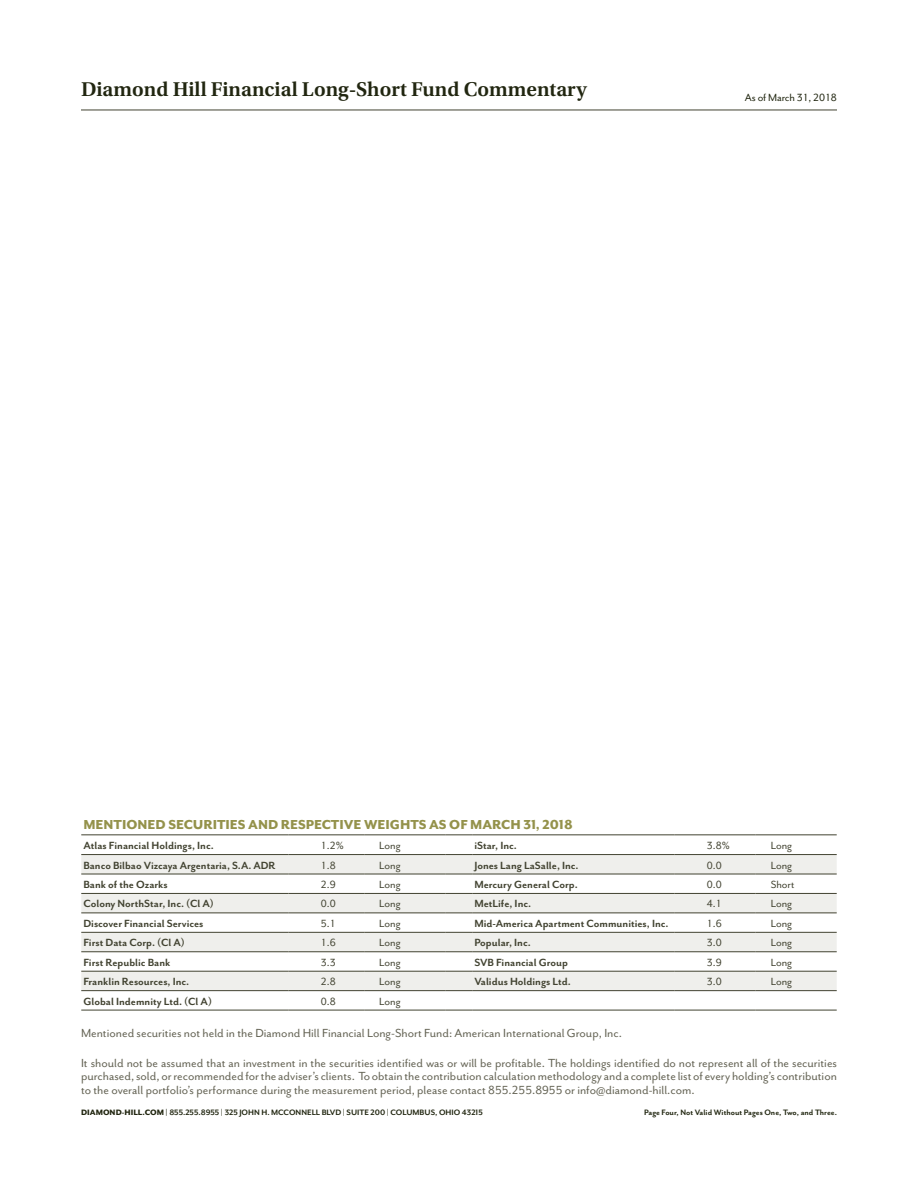
<style>
.page{position:relative;width:918px;height:1188px;background:#fff}
.page>*{position:absolute;margin:0;border:0;box-sizing:border-box;transform-origin:0 0}
._1A_Head_U_14_15__ru{font:600 21px "Utopia Std";color:#212610}
._5A_Table_Head_Eaves{font:800 15px "Mr Eaves San OT";color:#94924b}
._8A_Disclosure_E_9_9{font:13.5px/13.5px "Mr Eaves San OT";color:#646354;text-align:justify}
._6E_Performers_Row{font:700 12px "Mr Eaves San OT";color:#424331}
._6E_Performers_Row-2{font:12px "Mr Eaves San OT";color:#424331}
.t1{font:12px "Mr Eaves San OT";letter-spacing:-.01em;color:#212610}
.t2{font:700 9px "Mr Eaves San OT";color:#212610}
.s1{font-weight:800}
</style>
<div class="page">
<svg style="left:81px;top:109px;width:756px;height:1px"></svg>
<hr style="left:81px;top:110px;width:756px;height:1px;background:#424331">
<svg style="left:81px;top:855px;width:756px;height:135px;fill:#efefec"></svg>
<hr style="left:81px;top:893px;width:208px;height:1px;background:#424331">
<hr style="left:289px;top:893px;width:75px;height:1px;background:#424331">
<hr style="left:364px;top:893px;width:81px;height:1px;background:#424331">
<svg style="left:445px;top:893px;width:27px;height:1px"></svg>
<hr style="left:81px;top:952px;width:208px;height:1px;background:#424331">
<hr style="left:289px;top:952px;width:75px;height:1px;background:#424331">
<hr style="left:364px;top:952px;width:81px;height:1px;background:#424331">
<svg style="left:445px;top:952px;width:27px;height:1px"></svg>
<hr style="left:81px;top:971px;width:208px;height:1px;background:#424331">
<hr style="left:289px;top:971px;width:75px;height:1px;background:#424331">
<hr style="left:364px;top:971px;width:81px;height:1px;background:#424331">
<svg style="left:445px;top:971px;width:27px;height:1px"></svg>
<hr style="left:81px;top:990px;width:208px;height:1px;background:#424331">
<hr style="left:289px;top:990px;width:75px;height:1px;background:#424331">
<hr style="left:364px;top:990px;width:81px;height:1px;background:#424331">
<svg style="left:445px;top:990px;width:27px;height:1px"></svg>
<hr style="left:81px;top:1010px;width:208px;height:1px;background:#424331">
<hr style="left:289px;top:1010px;width:75px;height:1px;background:#424331">
<hr style="left:364px;top:1010px;width:81px;height:1px;background:#424331">
<svg style="left:445px;top:1010px;width:27px;height:1px"></svg>
<hr style="left:81px;top:913px;width:208px;height:1px;background:#424331">
<hr style="left:289px;top:913px;width:75px;height:1px;background:#424331">
<hr style="left:364px;top:913px;width:81px;height:1px;background:#424331">
<svg style="left:445px;top:913px;width:27px;height:1px"></svg>
<hr style="left:81px;top:932px;width:208px;height:1px;background:#424331">
<hr style="left:289px;top:932px;width:75px;height:1px;background:#424331">
<hr style="left:364px;top:932px;width:81px;height:1px;background:#424331">
<svg style="left:445px;top:932px;width:27px;height:1px"></svg>
<hr style="left:81px;top:854px;width:208px;height:1px;background:#424331">
<hr style="left:289px;top:854px;width:75px;height:1px;background:#424331">
<hr style="left:364px;top:854px;width:81px;height:1px;background:#424331">
<svg style="left:445px;top:854px;width:27px;height:1px"></svg>
<hr style="left:81px;top:874px;width:208px;height:1px;background:#424331">
<hr style="left:289px;top:874px;width:75px;height:1px;background:#424331">
<hr style="left:364px;top:874px;width:81px;height:1px;background:#424331">
<svg style="left:445px;top:874px;width:27px;height:1px"></svg>
<hr style="left:81px;top:835px;width:208px;height:1px;background:#424331">
<hr style="left:289px;top:835px;width:75px;height:1px;background:#424331">
<hr style="left:364px;top:835px;width:81px;height:1px;background:#424331">
<svg style="left:445px;top:835px;width:27px;height:1px"></svg>
<hr style="left:472px;top:835px;width:203px;height:1px;background:#424331">
<hr style="left:675px;top:835px;width:81px;height:1px;background:#424331">
<hr style="left:756px;top:835px;width:81px;height:1px;background:#424331">
<hr style="left:472px;top:854px;width:203px;height:1px;background:#424331">
<hr style="left:675px;top:854px;width:81px;height:1px;background:#424331">
<hr style="left:756px;top:854px;width:81px;height:1px;background:#424331">
<hr style="left:472px;top:874px;width:203px;height:1px;background:#424331">
<hr style="left:675px;top:874px;width:81px;height:1px;background:#424331">
<hr style="left:756px;top:874px;width:81px;height:1px;background:#424331">
<hr style="left:472px;top:893px;width:203px;height:1px;background:#424331">
<hr style="left:675px;top:893px;width:81px;height:1px;background:#424331">
<hr style="left:756px;top:893px;width:81px;height:1px;background:#424331">
<hr style="left:472px;top:913px;width:203px;height:1px;background:#424331">
<hr style="left:675px;top:913px;width:81px;height:1px;background:#424331">
<hr style="left:756px;top:913px;width:81px;height:1px;background:#424331">
<hr style="left:472px;top:932px;width:203px;height:1px;background:#424331">
<hr style="left:675px;top:932px;width:81px;height:1px;background:#424331">
<hr style="left:756px;top:932px;width:81px;height:1px;background:#424331">
<hr style="left:472px;top:952px;width:203px;height:1px;background:#424331">
<hr style="left:675px;top:952px;width:81px;height:1px;background:#424331">
<hr style="left:756px;top:952px;width:81px;height:1px;background:#424331">
<hr style="left:472px;top:971px;width:203px;height:1px;background:#424331">
<hr style="left:675px;top:971px;width:81px;height:1px;background:#424331">
<hr style="left:756px;top:971px;width:81px;height:1px;background:#424331">
<hr style="left:472px;top:990px;width:203px;height:1px;background:#424331">
<hr style="left:675px;top:990px;width:81px;height:1px;background:#424331">
<hr style="left:756px;top:990px;width:81px;height:1px;background:#424331">
<hr style="left:472px;top:1010px;width:203px;height:1px;background:#424331">
<hr style="left:675px;top:1010px;width:81px;height:1px;background:#424331">
<hr style="left:756px;top:1010px;width:81px;height:1px;background:#424331">
<p class="_1A_Head_U_14_15__ru" style="left:81px;top:78px;width:507px">Diamond Hill Financial Long-Short Fund Commentary</p>
<p class="t1" style="left:745px;top:91px;width:94px">As of March 31, 2018</p>
<p class="_5A_Table_Head_Eaves" style="left:83px;top:817px;width:491px">MENTIONED SECURITIES AND RESPECTIVE WEIGHTS AS OF MARCH 31, 2018</p>
<p class="_6E_Performers_Row" style="left:83px;top:839px;width:132px">Atlas Financial Holdings, Inc.</p>
<p class="_6E_Performers_Row-2" style="left:321px;top:839px;width:24px">1.2%</p>
<p class="_6E_Performers_Row-2" style="left:379px;top:839px;width:23px">Long</p>
<p class="_6E_Performers_Row" style="left:474px;top:839px;width:44px">iStar, Inc.</p>
<p class="_6E_Performers_Row-2" style="left:707px;top:839px;width:24px">3.8%</p>
<p class="_6E_Performers_Row-2" style="left:771px;top:839px;width:23px">Long</p>
<p class="_6E_Performers_Row" style="left:83px;top:859px;width:194px">Banco Bilbao Vizcaya Argentaria, S.A. ADR</p>
<p class="_6E_Performers_Row-2" style="left:321px;top:859px;width:16px">1.8</p>
<p class="_6E_Performers_Row-2" style="left:379px;top:859px;width:23px">Long</p>
<p class="_6E_Performers_Row" style="left:474px;top:859px;width:106px">Jones Lang LaSalle, Inc.</p>
<p class="_6E_Performers_Row-2" style="left:707px;top:859px;width:16px">0.0</p>
<p class="_6E_Performers_Row-2" style="left:771px;top:859px;width:23px">Long</p>
<p class="_6E_Performers_Row" style="left:83px;top:878px;width:86px">Bank of the Ozarks</p>
<p class="_6E_Performers_Row-2" style="left:321px;top:878px;width:16px">2.9</p>
<p class="_6E_Performers_Row-2" style="left:379px;top:878px;width:23px">Long</p>
<p class="_6E_Performers_Row" style="left:474px;top:878px;width:105px">Mercury General Corp.</p>
<p class="_6E_Performers_Row-2" style="left:707px;top:878px;width:16px">0.0</p>
<p class="_6E_Performers_Row-2" style="left:771px;top:878px;width:25px">Short</p>
<p class="_6E_Performers_Row" style="left:83px;top:897px;width:132px">Colony NorthStar, Inc. (Cl A)</p>
<p class="_6E_Performers_Row-2" style="left:321px;top:897px;width:16px">0.0</p>
<p class="_6E_Performers_Row-2" style="left:379px;top:897px;width:23px">Long</p>
<p class="_6E_Performers_Row" style="left:474px;top:897px;width:58px">MetLife, Inc.</p>
<p class="_6E_Performers_Row-2" style="left:707px;top:897px;width:16px">4.1</p>
<p class="_6E_Performers_Row-2" style="left:771px;top:897px;width:23px">Long</p>
<p class="_6E_Performers_Row" style="left:83px;top:917px;width:122px">Discover Financial Services</p>
<p class="_6E_Performers_Row-2" style="left:321px;top:917px;width:16px">5.1</p>
<p class="_6E_Performers_Row-2" style="left:379px;top:917px;width:23px">Long</p>
<p class="_6E_Performers_Row" style="left:474px;top:917px;width:196px">Mid-America Apartment Communities, Inc.</p>
<p class="_6E_Performers_Row-2" style="left:707px;top:917px;width:16px">1.6</p>
<p class="_6E_Performers_Row-2" style="left:771px;top:917px;width:23px">Long</p>
<p class="_6E_Performers_Row" style="left:83px;top:936px;width:103px">First Data Corp. (Cl A)</p>
<p class="_6E_Performers_Row-2" style="left:321px;top:936px;width:16px">1.6</p>
<p class="_6E_Performers_Row-2" style="left:379px;top:936px;width:23px">Long</p>
<p class="_6E_Performers_Row" style="left:474px;top:936px;width:58px">Popular, Inc.</p>
<p class="_6E_Performers_Row-2" style="left:707px;top:936px;width:16px">3.0</p>
<p class="_6E_Performers_Row-2" style="left:771px;top:936px;width:23px">Long</p>
<p class="_6E_Performers_Row" style="left:83px;top:956px;width:88px">First Republic Bank</p>
<p class="_6E_Performers_Row-2" style="left:321px;top:956px;width:16px">3.3</p>
<p class="_6E_Performers_Row-2" style="left:379px;top:956px;width:23px">Long</p>
<p class="_6E_Performers_Row" style="left:474px;top:956px;width:95px">SVB Financial Group</p>
<p class="_6E_Performers_Row-2" style="left:707px;top:956px;width:16px">3.9</p>
<p class="_6E_Performers_Row-2" style="left:771px;top:956px;width:23px">Long</p>
<p class="_6E_Performers_Row" style="left:83px;top:975px;width:107px">Franklin Resources, Inc.</p>
<p class="_6E_Performers_Row-2" style="left:321px;top:975px;width:16px">2.8</p>
<p class="_6E_Performers_Row-2" style="left:379px;top:975px;width:23px">Long</p>
<p class="_6E_Performers_Row" style="left:474px;top:975px;width:98px">Validus Holdings Ltd.</p>
<p class="_6E_Performers_Row-2" style="left:707px;top:975px;width:16px">3.0</p>
<p class="_6E_Performers_Row-2" style="left:771px;top:975px;width:23px">Long</p>
<p class="_6E_Performers_Row" style="left:83px;top:995px;width:130px">Global Indemnity Ltd. (Cl A)</p>
<p class="_6E_Performers_Row-2" style="left:321px;top:995px;width:16px">0.8</p>
<p class="_6E_Performers_Row-2" style="left:379px;top:995px;width:23px">Long</p>
<p class="_8A_Disclosure_E_9_9" style="left:81px;top:1026px;width:542px">Mentioned securities not held in the Diamond Hill Financial Long-Short Fund: American International Group, Inc.</p>
<p class="_8A_Disclosure_E_9_9" style="left:81px;top:1056px;width:758px">It should not be assumed that an investment in the securities identified was or will be profitable. The holdings identified do not represent all of the securities purchased, sold, or recommended for the adviser’s clients. To obtain the contribution calculation methodology and a complete list of every holding’s contribution to the overall portfolio’s performance during the measurement period, please contact 855.255.8955 or info@diamond-hill.com.</p>
<p class="t2" style="left:81px;top:1107px;width:403px"><span class="s1">DIAMOND-HILL.COM</span> | 855.255.8955 | 325 JOHN H. MCCONNELL BLVD | SUITE 200 | COLUMBUS, OHIO 43215</p>
<p class="t2" style="left:644px;top:1107px;width:194px">Page Four, Not Valid Without Pages One, Two, and Three.</p>
</div>
